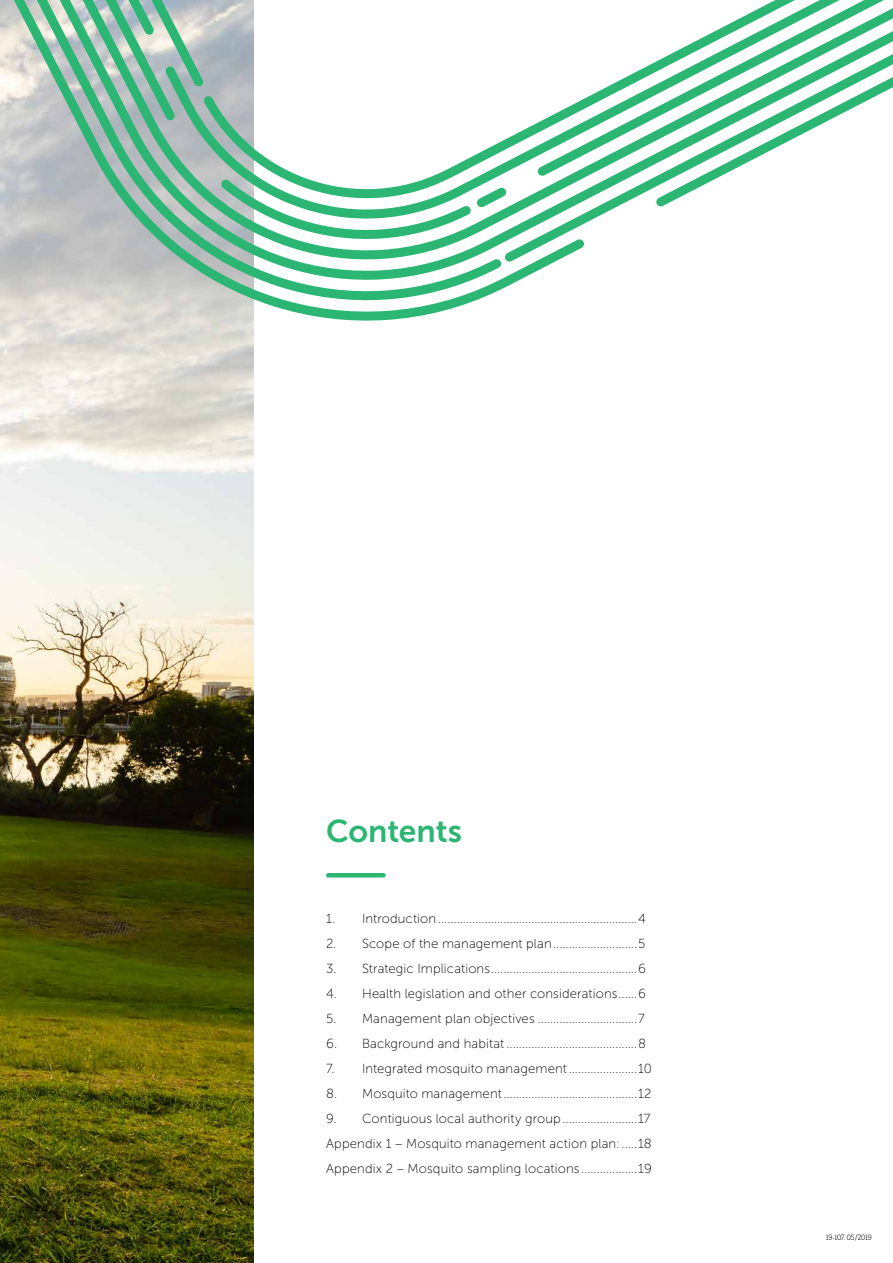
<style>
.page{position:relative;width:893px;height:1263px;background:#fff}
.page>*{position:absolute;margin:0;border:0;box-sizing:border-box;transform-origin:0 0}
.t1{font:31.5px "Museo Sans 700";letter-spacing:-.005em;color:#2bb673}
.t2{font:13.2px/25px "Museo Sans 100";letter-spacing:.01em;color:#000;text-align:justify}
.t3{font:7.5px "Solitas Slab Con Lig";color:#000}
</style>
<div class="page">
<img style="left:0;top:324px;width:253px;height:939px">
<svg style="left:0;top:0;width:893px;height:324px"></svg>
<hr style="left:328px;top:873px;width:56px;height:4px;background:#2bb673">
<h1 class="t1" style="left:326px;top:814px;width:138px">Contents</h1>
<p class="t2" style="left:326px;top:906px;width:321px">1. Introduction................................................................4</p>
<p class="t2" style="left:326px;top:931px;width:321px">2. Scope of the management plan...........................5</p>
<p class="t2" style="left:326px;top:956px;width:321px">3. Strategic Implications...............................................6</p>
<p class="t2" style="left:326px;top:981px;width:321px">4. Health legislation and other considerations......6</p>
<p class="t2" style="left:326px;top:1006px;width:320px">5. Management plan objectives ................................7</p>
<p class="t2" style="left:326px;top:1031px;width:321px">6. Background and habitat ..........................................8</p>
<p class="t2" style="left:326px;top:1056px;width:327px">7. Integrated mosquito management......................10</p>
<p class="t2" style="left:326px;top:1081px;width:327px">8. Mosquito management...........................................12</p>
<p class="t2" style="left:326px;top:1106px;width:327px">9. Contiguous local authority group........................17<br>Appendix 1 – Mosquito management action plan:.....18<br>Appendix 2 – Mosquito sampling locations ..................19</p>
<p class="t3" style="left:826px;top:1233px;width:47px">19-107. 05/2019</p>
</div>
